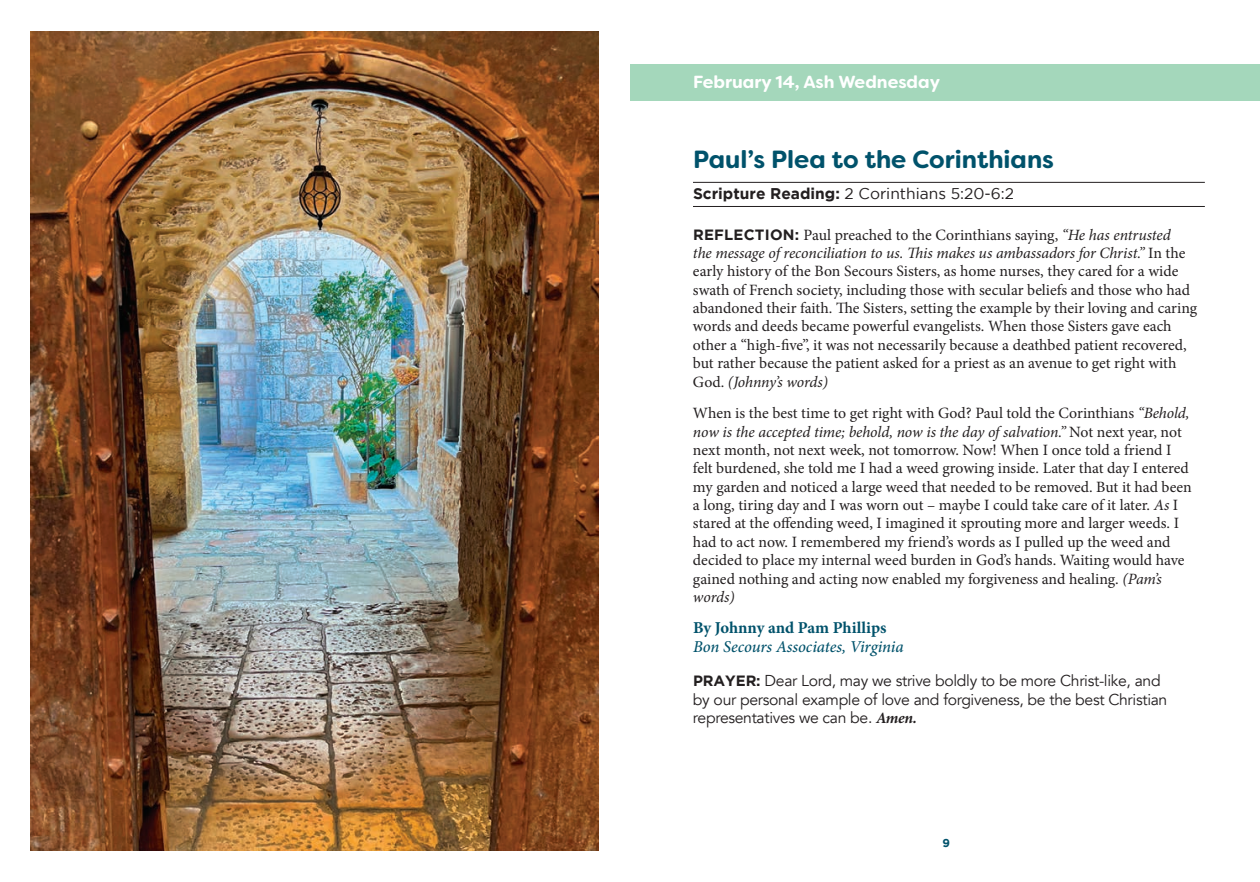
<style>
.page{position:relative;width:1260px;height:882px;background:#fff}
.page>*{position:absolute;margin:0;border:0;box-sizing:border-box;transform-origin:0 0}
.t1{font:700 24.85px "Filson Soft";color:#00526b}
.t2{font:700 17.5px "Filson Soft";color:#fff}
.t3{font:italic 500 16.62px "Minion Pro";letter-spacing:-.005em;color:#00526b}
.t4{font:700 16.62px "Minion Pro";letter-spacing:-.005em;color:#00526b}
.t5{font:15.75px/18.4px "Minion Pro";letter-spacing:-.005em;color:#231f20}
.t6{font:15.75px/18.4px "Avenir";letter-spacing:-.02em;color:#231f20}
.t7{font:15.58px "Gotham";color:#231f20}
.t8{font:700 11.38px "Gotham";color:#00526b}
.s1{font-weight:700}
.s2{font-family:"Gotham";font-weight:700;font-size:14.88px}
.s3{font-style:italic}
.s4{font-family:"Minion Pro";font-weight:700;font-style:italic}
</style>
<div class="page">
<hr style="left:693px;top:182px;width:512px;height:1px;background:#231f20">
<hr style="left:693px;top:206px;width:512px;height:1px;background:#231f20">
<div style="left:630px;top:64px;width:630px;height:37px;background:#a4d7bb"></div>
<img style="left:30px;top:32px;width:568px;height:818px">
<p class="t2" style="left:693px;top:71px;width:249px">February 14, Ash Wednesday</p>
<h1 class="t1" style="left:693px;top:144px;width:363px">Paul’s Plea to the Corinthians</h1>
<p class="t7" style="left:693px;top:185px;width:323px"><span class="s1">Scripture Reading:</span> 2 Corinthians 5:20-6:2</p>
<p class="t5" style="left:693px;top:225px;width:506px"><span class="s2">REFLECTION:</span> Paul preached to the Corinthians saying, <span class="s3">“He has entrusted<br>the message of reconciliation to us. This makes us ambassadors for Christ.”</span> In the early history of the Bon Secours Sisters, as home nurses, they cared for a wide swath of French society, including those with secular beliefs and those who had abandoned their faith. The Sisters, setting the example by their loving and caring words and deeds became powerful evangelists. When those Sisters gave each other a “high-five”, it was not necessarily because a deathbed patient recovered, but rather because the patient asked for a priest as an avenue to get right with God. <span class="s3">(Johnny’s words)</span></p>
<p class="t5" style="left:693px;top:404px;width:500px">When is the best time to get right with God? Paul told the Corinthians <span class="s3">“Behold, now is the accepted time; behold, now is the day of salvation.”</span> Not next year, not next month, not next week, not tomorrow. Now! When I once told a friend I felt burdened, she told me I had a weed growing inside. Later that day I entered my garden and noticed a large weed that needed to be removed. But it had been a long, tiring day and I was worn out – maybe I could take care of it later. <span class="s3">As</span> I stared at the offending weed, I imagined it sprouting more and larger weeds. I had to act now. I remembered my friend’s words as I pulled up the weed and decided to place my internal weed burden in God’s hands. Waiting would have gained nothing and acting now enabled my forgiveness and healing. <span class="s3">(Pam’s words)</span></p>
<p class="t4" style="left:693px;top:616px;width:195px">By Johnny and Pam Phillips</p>
<p class="t3" style="left:693px;top:636px;width:212px">Bon Secours Associates, Virginia</p>
<p class="t6" style="left:693px;top:672px;width:476px"><span class="s2">PRAYER:</span> Dear Lord, may we strive boldly to be more Christ-like, and by our personal example of love and forgiveness, be the best Christian representatives we can be. <span class="s4">Amen.</span></p>
<p class="t8" style="left:942px;top:836px;width:9px">9</p>
</div>
